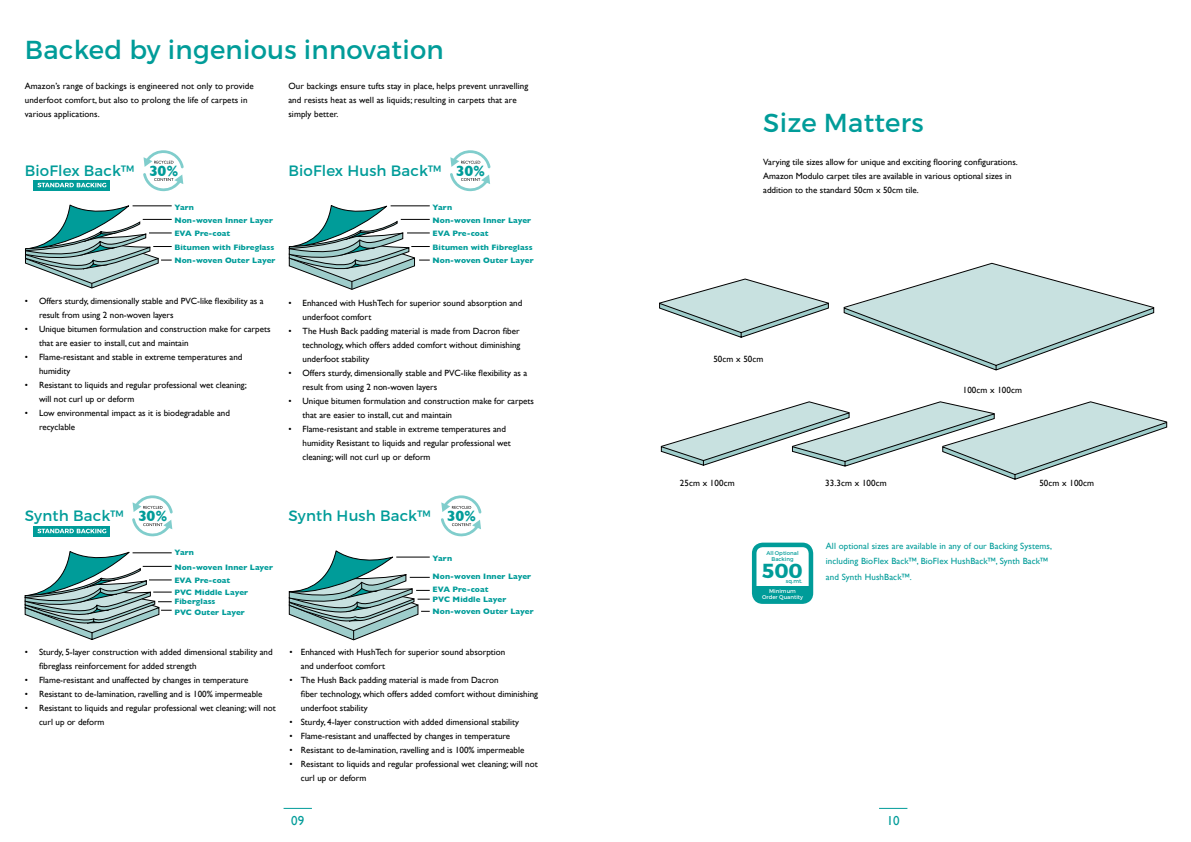
<style>
.page{position:relative;width:1191px;height:842px;background:#fff}
.page>*{position:absolute;margin:0;border:0;box-sizing:border-box;transform-origin:0 0}
.t1{font:26px "Montserrat";letter-spacing:.01em;color:#009c99}
.t2{font:700 20.3px "Montserrat";color:#009c99}
.t3{font:15px "Montserrat";letter-spacing:.01em;color:#009c99}
.t4{font:700 15px "Gill Sans";color:#009c99}
.t5{font:13px "Gill Sans";color:#009c99}
.t6{font:9px/14px "Gill Sans";color:#000}
.t7{font:9px/15.6px "Gill Sans";letter-spacing:.01em;color:#009c99}
.t8{font:700 8px/13.2px "Gill Sans";letter-spacing:.01em;color:#009c99}
.t9{font:5.5px/5.9px "Montserrat";color:#009c99;text-align:center}
.t10{font:5.5px/6.6px "Montserrat";color:#fff;text-align:center}
.s1{font-family:"Gill Sans";font-weight:700}
.s2{font-family:"Montserrat"}
</style>
<div class="page">
<svg style="left:283px;top:808px;width:29px;height:1px"></svg>
<svg style="left:879px;top:808px;width:28px;height:1px"></svg>
<svg style="left:143px;top:150px;width:41px;height:41px"></svg>
<svg style="left:450px;top:150px;width:41px;height:41px"></svg>
<svg style="left:441px;top:495px;width:40px;height:42px"></svg>
<svg style="left:132px;top:495px;width:41px;height:42px"></svg>
<svg style="left:25px;top:204px;width:147px;height:85px"></svg>
<svg style="left:288px;top:205px;width:142px;height:85px"></svg>
<svg style="left:24px;top:551px;width:148px;height:89px"></svg>
<svg style="left:288px;top:550px;width:142px;height:90px"></svg>
<svg style="left:34px;top:180px;width:76px;height:10px"></svg>
<svg style="left:37px;top:183px;width:69px;height:4px"></svg>
<svg style="left:34px;top:526px;width:76px;height:10px"></svg>
<svg style="left:37px;top:529px;width:69px;height:4px"></svg>
<svg style="left:659px;top:278px;width:170px;height:60px"></svg>
<svg style="left:843px;top:263px;width:311px;height:108px"></svg>
<svg style="left:660px;top:401px;width:507px;height:79px"></svg>
<div style="left:752px;top:543px;width:61px;height:61px;border:5px solid #009c99;border-radius:9px"></div>
<div style="left:755px;top:586px;width:55px;height:14px;background:#009c99"></div>
<h1 class="t1" style="left:25px;top:34px;width:420px">Backed by ingenious innovation</h1>
<p class="t6" style="left:25px;top:79px;width:230px">Amazon’s range of backings is engineered not only to provide underfoot comfort, but also to prolong the life of carpets in various applications.</p>
<p class="t6" style="left:288px;top:79px;width:241px">Our backings ensure tufts stay in place, helps prevent unravelling and resists heat as well as liquids; resulting in carpets that are simply better.</p>
<h3 class="t3" style="left:25px;top:161px;width:111px">BioFlex Back™</h3>
<h3 class="t4" style="left:149px;top:159px;width:31px">30%</h3>
<h3 class="t3" style="left:288px;top:161px;width:198px">BioFlex Hush Back™ <span class="s1">30%</span></h3>
<p class="t8" style="left:174px;top:200px;width:103px">Yarn<br>Non-woven Inner Layer<br>EVA Pre-coat<br>Bitumen with Fibreglass<br>Non-woven Outer Layer</p>
<p class="t8" style="left:432px;top:200px;width:103px">Yarn<br>Non-woven Inner Layer<br>EVA Pre-coat<br>Bitumen with Fibreglass<br>Non-woven Outer Layer</p>
<p class="t6" style="left:25px;top:293px;width:5px">•</p>
<p class="t6" style="left:25px;top:321px;width:5px">•</p>
<p class="t6" style="left:25px;top:349px;width:5px">•</p>
<p class="t6" style="left:25px;top:377px;width:5px">•</p>
<p class="t6" style="left:25px;top:405px;width:5px">•</p>
<p class="t6" style="left:39px;top:293px;width:233px">Offers sturdy, dimensionally stable and PVC-like flexibility as a result from using 2 non-woven layers<br>Unique bitumen formulation and construction make for carpets that are easier to install, cut and maintain<br>Flame-resistant and stable in extreme temperatures and humidity<br>Resistant to liquids and regular professional wet cleaning;<br>will not curl up or deform<br>Low environmental impact as it is biodegradable and<br>recyclable</p>
<p class="t6" style="left:288px;top:296px;width:5px">•</p>
<p class="t6" style="left:288px;top:324px;width:5px">•</p>
<p class="t6" style="left:288px;top:366px;width:5px">•</p>
<p class="t6" style="left:288px;top:394px;width:5px">•</p>
<p class="t6" style="left:288px;top:422px;width:5px">•</p>
<p class="t6" style="left:302px;top:296px;width:233px">Enhanced with HushTech for superior sound absorption and underfoot comfort<br>The Hush Back padding material is made from Dacron fiber technology, which offers added comfort without diminishing underfoot stability<br>Offers sturdy, dimensionally stable and PVC-like flexibility as a result from using 2 non-woven layers<br>Unique bitumen formulation and construction make for carpets that are easier to install, cut and maintain<br>Flame-resistant and stable in extreme temperatures and humidity Resistant to liquids and regular professional wet cleaning; will not curl up or deform</p>
<h3 class="t3" style="left:25px;top:507px;width:100px">Synth Back™</h3>
<h3 class="t3" style="left:288px;top:507px;width:144px">Synth Hush Back™</h3>
<h3 class="t4" style="left:138px;top:504px;width:31px">30%</h3>
<h3 class="t4" style="left:447px;top:504px;width:31px">30%</h3>
<p class="t8" style="left:174px;top:544px;width:100px;line-height:14.8px">Yarn<br>Non-woven Inner Layer</p>
<p class="t8" style="left:174px;top:573px;width:57px">EVA Pre-coat</p>
<p class="t8" style="left:174px;top:596px;width:72px;line-height:10.6px">Fiberglass<br>PVC Outer Layer</p>
<p class="t8" style="left:174px;top:585px;width:75px">PVC Middle Layer</p>
<p class="t8" style="left:432px;top:551px;width:21px">Yarn</p>
<p class="t8" style="left:432px;top:570px;width:100px">Non-woven Inner Layer<br>EVA Pre-coat</p>
<p class="t8" style="left:432px;top:593px;width:103px;line-height:12.5px">PVC Middle Layer<br>Non-woven Outer Layer</p>
<p class="t6" style="left:25px;top:645px;width:5px">•</p>
<p class="t6" style="left:25px;top:673px;width:5px;text-align:justify">• • •</p>
<p class="t6" style="left:39px;top:645px;width:238px">Sturdy, 5-layer construction with added dimensional stability and fibreglass reinforcement for added strength<br>Flame-resistant and unaffected by changes in temperature Resistant to de-lamination, ravelling and is 100% impermeable Resistant to liquids and regular professional wet cleaning; will not curl up or deform</p>
<p class="t6" style="left:289px;top:645px;width:5px">•</p>
<p class="t6" style="left:289px;top:673px;width:5px">•</p>
<p class="t6" style="left:289px;top:715px;width:5px;text-align:justify">• • • •</p>
<p class="t6" style="left:301px;top:645px;width:239px">Enhanced with HushTech for superior sound absorption<br>and underfoot comfort<br>The Hush Back padding material is made from Dacron<br>fiber technology, which offers added comfort without diminishing underfoot stability<br>Sturdy, 4-layer construction with added dimensional stability Flame-resistant and unaffected by changes in temperature Resistant to de-lamination, ravelling and is 100% impermeable Resistant to liquids and regular professional wet cleaning; will not curl up or deform</p>
<h1 class="t1" style="left:763px;top:107px;width:162px">Size Matters</h1>
<p class="t6" style="left:763px;top:155px;width:256px">Varying tile sizes allow for unique and exciting flooring configurations.<br>Amazon Modulo carpet tiles are available in various optional sizes in addition to the standard 50cm x 50cm tile.</p>
<p class="t6" style="left:713px;top:351px;width:52px">50cm x 50cm</p>
<p class="t6" style="left:962px;top:383px;width:61px">100cm x 100cm</p>
<p class="t6" style="left:680px;top:476px;width:56px">25cm x 100cm</p>
<p class="t6" style="left:825px;top:476px;width:63px">33.3cm x 100cm</p>
<p class="t6" style="left:1039px;top:476px;width:56px">50cm x 100cm</p>
<p class="t9" style="left:766px;top:550px;width:34px">All Optional<br>Backing</p>
<h2 class="t2" style="left:762px;top:558px;width:42px">500</h2>
<p class="t9" style="left:786px;top:578px;width:18px">sq.mt.</p>
<p class="t10" style="left:762px;top:587px;width:42px">Minimum<br>Order Quantity</p>
<p class="t7" style="left:826px;top:538px;width:228px">All optional sizes are available in any of our Backing Systems, including BioFlex Back<span class="s2">™</span>, BioFlex HushBack<span class="s2">™</span>, Synth Back<span class="s2">™ </span>and Synth HushBack<span class="s2">™</span>.</p>
<h3 class="t5" style="left:291px;top:813px;width:14px">09</h3>
<h3 class="t5" style="left:886px;top:813px;width:14px">10</h3>
</div>
